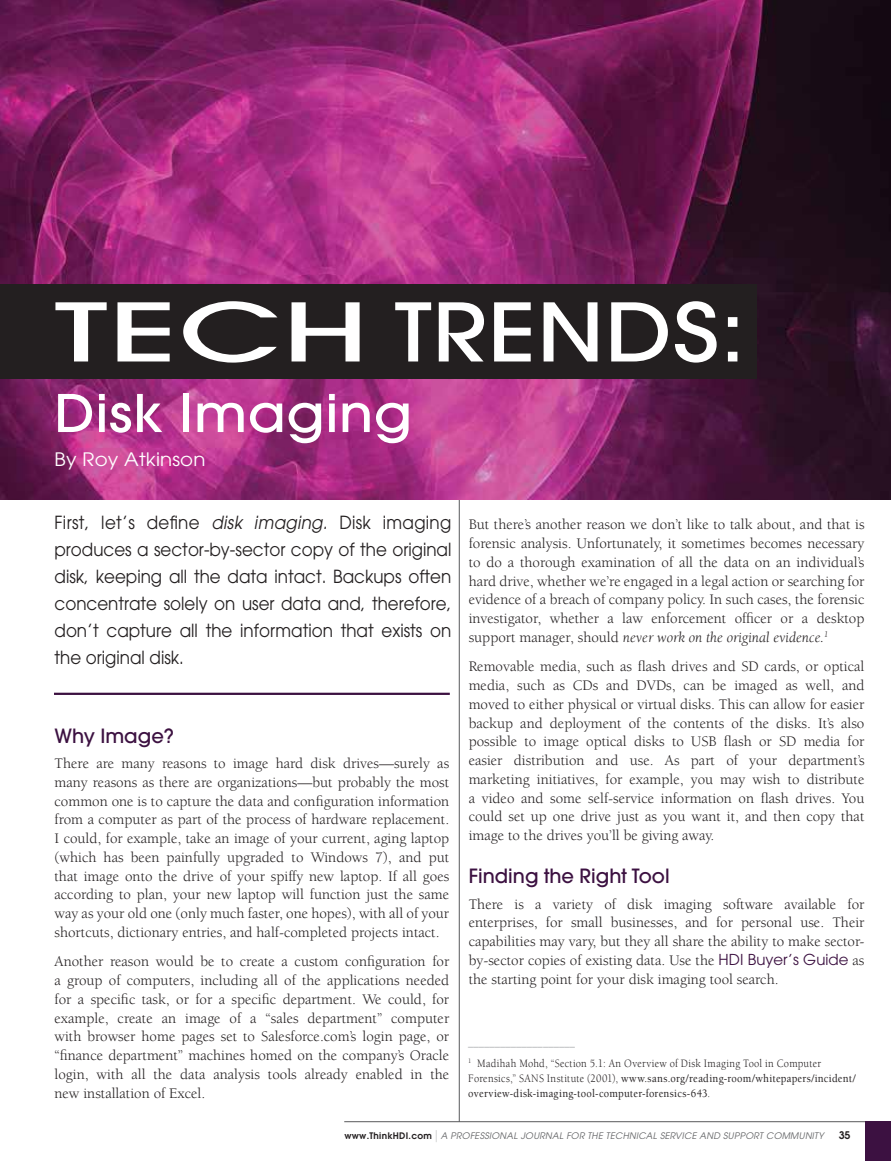
<style>
.page{position:relative;width:891px;height:1161px;background:#fff}
.page>*{position:absolute;margin:0;border:0;box-sizing:border-box;transform-origin:0 0}
.t1{font:500 79.95px "Avant Garde";letter-spacing:.01em;color:#fff;scale:1.63 1}
.t2{font:500 51.45px "Avant Garde";letter-spacing:.01em;color:#fff;scale:1.07 1}
.t3{font:500 19.5px "Avant Garde";color:#3c1141}
.t4{font:18.45px "Avant Garde";letter-spacing:.01em;color:#fff;scale:1.07 1}
.t5{font:18px/27px "Avant Garde";color:#231f20;text-align:justify;scale:.93 1}
.t6{font:15px/18.8px "Berkeley Std";color:#231f20;text-align:justify}
.t7{font:500 11.7px/15px "Berkeley Std";letter-spacing:.025em;color:#231f20;scale:.9 1}
.t8{font:11.7px "Berkeley";color:#939598;scale:.9 1}
.t9{font:600 10.5px "Avant Garde";color:#231f20}
.t10{font:italic 9px "Avant Garde";letter-spacing:.03em;color:#616264}
.s1{font-style:italic}
.s2{font-family:"Avant Garde";color:#3c1141}
.s3{font-weight:400}
.s4{font-weight:600;font-style:normal;color:#231f20}
.s5{font-family:"Trade Gothic";font-style:normal;font-size:16.2px;color:#8b8e90}
</style>
<div class="page">
<hr style="left:344px;top:1121px;width:547px;height:1px;background:#58595b">
<hr style="left:459px;top:440px;width:1px;height:682px;background:#58595b">
<img style="left:1px;top:0;width:890px;height:499px">
<div style="left:0;top:284px;width:757px;height:95px;background:#231f20"></div>
<hr style="left:54px;top:693px;width:396px;height:2px;background:#3c1141">
<div style="left:866px;top:1122px;width:25px;height:39px;background:#3c1141"></div>
<h1 class="t1" style="left:55px;top:283px;width:425px">Tech Trends:</h1>
<h2 class="t2" style="left:55px;top:382px;width:336px">Disk Imaging</h2>
<p class="t4" style="left:55px;top:449px;width:143px">By Roy Atkinson</p>
<p class="t5" style="left:55px;top:509px;width:428px">First, let’s define <span class="s1">DISK IMAGING.</span> Disk imaging produces a sector-by-sector copy of the original disk, keeping all the data intact. Backups often concentrate solely on user data and, therefore, don’t capture all the information that exists on the original disk.</p>
<h3 class="t3" style="left:55px;top:723px;width:121px">Why Image?</h3>
<p class="t6" style="left:55px;top:754px;width:396px">There are many reasons to image hard disk drives—surely as many reasons as there are organizations—but probably the most common one is to capture the data and configuration information from a computer as part of the process of hardware replacement.<br>I could, for example, take an image of your current, aging laptop (which has been painfully upgraded to Windows 7), and put that image onto the drive of your spiffy new laptop. If all goes according to plan, your new laptop will function just the same way as your old one (only much faster, one hopes), with all of your shortcuts, dictionary entries, and half-completed projects intact.</p>
<p class="t6" style="left:55px;top:953px;width:396px">Another reason would be to create a custom configuration for a group of computers, including all of the applications needed for a specific task, or for a specific department. We could, for example, create an image of a “sales department” computer with browser home pages set to Salesforce.com’s login page, or “finance department” machines homed on the company’s Oracle login, with all the data analysis tools already enabled in the new installation of Excel.</p>
<p class="t6" style="left:469px;top:515px;width:397px">But there’s another reason we don’t like to talk about, and that is forensic analysis. Unfortunately, it sometimes becomes necessary to do a thorough examination of all the data on an individual’s hard drive, whether we’re engaged in a legal action or searching for evidence of a breach of company policy. In such cases, the forensic investigator, whether a law enforcement officer or a desktop support manager, should <span class="s1">never work on the original evidence.</span><sup>1</sup></p>
<p class="t6" style="left:469px;top:657px;width:397px">Removable media, such as flash drives and SD cards, or optical media, such as CDs and DVDs, can be imaged as well, and moved to either physical or virtual disks. This can allow for easier backup and deployment of the contents of the disks. It’s also possible to image optical disks to USB flash or SD media for easier distribution and use. As part of your department’s marketing initiatives, for example, you may wish to distribute a video and some self-service information on flash drives. You could set up one drive just as you want it, and then copy that image to the drives you’ll be giving away.</p>
<h3 class="t3" style="left:469px;top:864px;width:203px">Finding the Right Tool</h3>
<p class="t6" style="left:469px;top:895px;width:397px">There is a variety of disk imaging software available for enterprises, for small businesses, and for personal use. Their capabilities may vary, but they all share the ability to make sector&shy;by-sector copies of existing data. Use the <span class="s2">HDI Buyer’s Guide</span> as the starting point for your disk imaging tool search.</p>
<p class="t8" style="left:468px;top:1036px;width:120px">____________________</p>
<p class="t7" style="left:468px;top:1056px;width:432px"><sup>1</sup> <span class="s3">Madihah Mohd, “Section 5.1: An Overview of Disk Imaging Tool in Computer<br>Forensics,” SANS Institute (2001),</span> www.sans.org/reading-room/whitepapers/incident/ overview-disk-imaging-tool-computer-forensics-643<span class="s3">.</span></p>
<p class="t10" style="left:344px;top:1130px;width:481px"><span class="s4">www.ThinkHDI.com</span> <span class="s5">|</span> A PROFESSIONAL JOURNAL FOR THE TECHNICAL SERVICE AND SUPPORT COMMUNITY</p>
<p class="t9" style="left:839px;top:1128px;width:13px">35</p>
</div>
